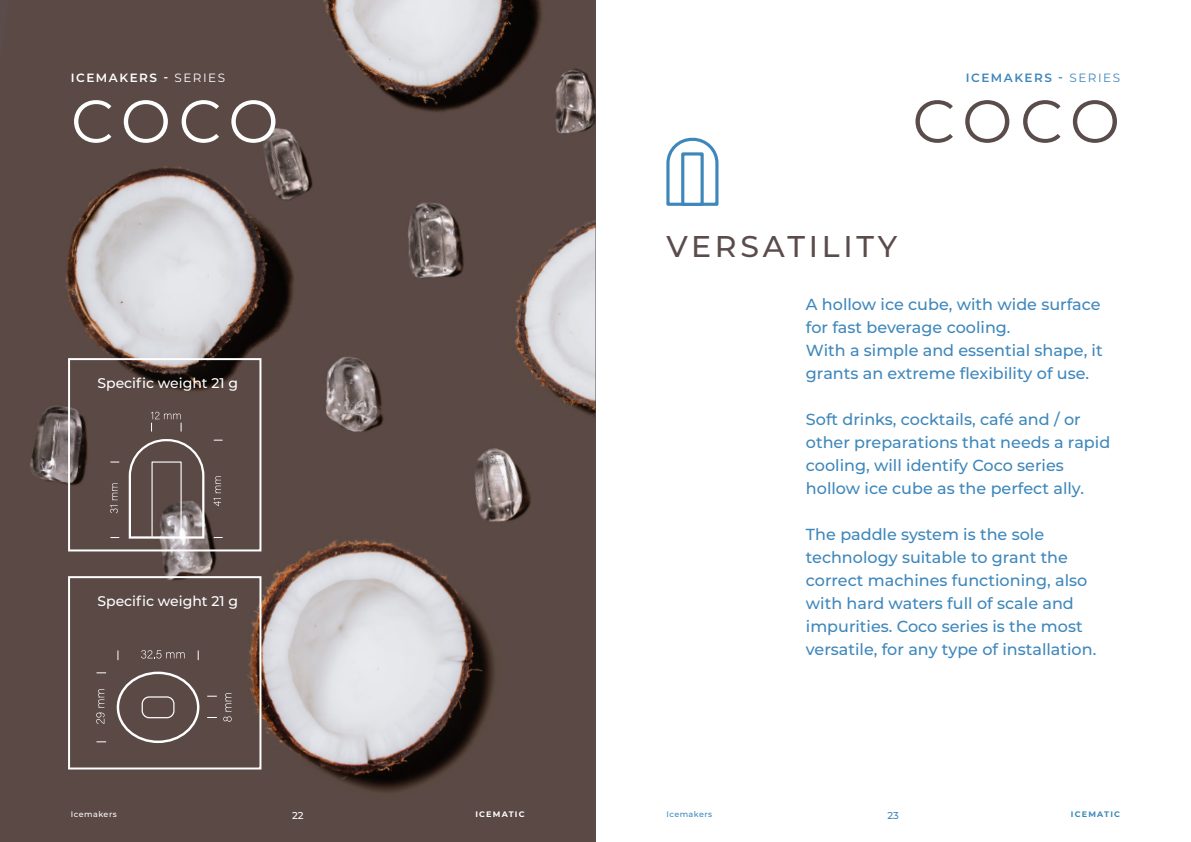
<style>
.page{position:relative;width:1191px;height:842px;background:#fff}
.page>*{position:absolute;margin:0;border:0;box-sizing:border-box;transform-origin:0 0}
.t1{font:60px "Montserrat";color:#fff}
.t2{font:60px "Montserrat";color:#5a4c4b}
.t3{font:500 30px "Montserrat";letter-spacing:.125em;color:#5a4c4b}
.t4{font:500 16px/23px "Montserrat";color:#3e87bb}
.t5{font:500 14px "Montserrat";color:#fff}
.t6{font:600 12px "Montserrat";letter-spacing:.125em;color:#fff}
.t7{font:600 12px "Montserrat";letter-spacing:.125em;color:#3e87bb}
.t8{font:500 10px "Montserrat";color:#fff}
.t9{font:500 10px "Montserrat";color:#3e87bb}
.t10{font:500 8px "Montserrat";letter-spacing:.06em;color:#fff}
.t11{font:500 8px "Montserrat";letter-spacing:.06em;color:#3e87bb}
.t12{font:700 8px "Montserrat";letter-spacing:.15em;color:#fff}
.t13{font:700 8px "Montserrat";letter-spacing:.15em;color:#3e87bb}
.s1{font-weight:400}
</style>
<div class="page">
<img style="left:0;top:0;width:595px;height:842px">
<div style="left:68px;top:358px;width:193px;height:193px;border:2px solid #fff"></div>
<div style="left:68px;top:576px;width:193px;height:193px;border:2px solid #fff"></div>
<svg style="left:666px;top:137px;width:53px;height:69px"></svg>
<div style="left:681px;top:152px;width:22px;height:54px;background:#fff;border:3px solid #3e87bb"></div>
<svg style="left:213px;top:476px;width:8px;height:30px"></svg>
<svg style="left:151px;top:412px;width:31px;height:19px"></svg>
<svg style="left:110px;top:483px;width:8px;height:30px"></svg>
<svg style="left:128px;top:438px;width:77px;height:102px;background:#726461"></svg>
<div style="left:151px;top:461px;width:31px;height:77px;border:1px solid #fff"></div>
<svg style="left:141px;top:650px;width:44px;height:8px"></svg>
<svg style="left:96px;top:689px;width:9px;height:35px"></svg>
<svg style="left:223px;top:693px;width:9px;height:29px"></svg>
<div style="left:117px;top:672px;width:82px;height:71px;border:2px solid #fff;border-radius:50%"></div>
<div style="left:142px;top:696px;width:32px;height:22px;border:1px solid #fff;border-radius:7px"></div>
<p class="t6" style="left:71px;top:70px;width:156px">ICEMAKERS - <span class="s1">SERIES</span></p>
<h1 class="t1" style="left:71px;top:80px;width:209px">COCO</h1>
<p class="t5" style="left:97px;top:373px;width:142px">Specific weight 21 g</p>
<p class="t5" style="left:97px;top:592px;width:142px">Specific weight 21 g</p>
<p class="t7" style="left:965px;top:70px;width:156px">ICEMAKERS - <span class="s1">SERIES</span></p>
<h1 class="t2" style="left:912px;top:80px;width:209px">COCO</h1>
<h2 class="t3" style="left:666px;top:226px;width:232px">VERSATILITY</h2>
<p class="t4" style="left:806px;top:292px;width:298px">A hollow ice cube, with wide surface for fast beverage cooling.<br>With a simple and essential shape, it grants an extreme flexibility of use.</p>
<p class="t4" style="left:806px;top:407px;width:306px">Soft drinks, cocktails, café and / or other preparations that needs a rapid cooling, will identify Coco series hollow ice cube as the perfect ally.</p>
<p class="t4" style="left:806px;top:522px;width:292px">The paddle system is the sole technology suitable to grant the correct machines functioning, also with hard waters full of scale and impurities. Coco series is the most versatile, for any type of installation.</p>
<p class="t10" style="left:71px;top:809px;width:47px">Icemakers</p>
<p class="t11" style="left:666px;top:809px;width:47px">Icemakers</p>
<p class="t9" style="left:887px;top:808px;width:13px">23</p>
<p class="t13" style="left:1071px;top:808px;width:51px">ICEMATIC</p>
<p class="t8" style="left:292px;top:808px;width:13px">22</p>
<p class="t12" style="left:475px;top:808px;width:51px">ICEMATIC</p>
</div>
